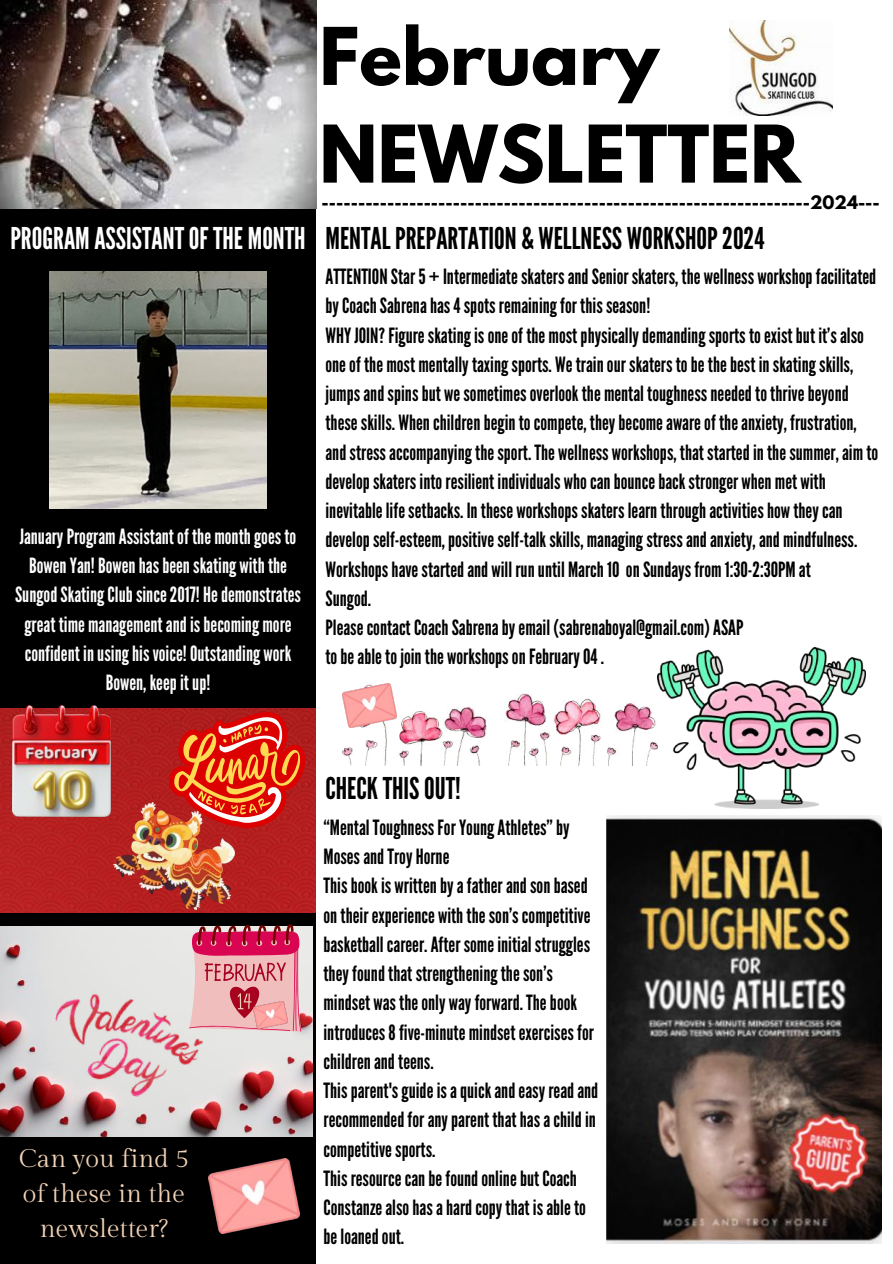
<style>
.page{position:relative;width:893px;height:1264px;background:#fff}
.page>*{position:absolute;margin:0;border:0;box-sizing:border-box;transform-origin:0 0}
.t1{font:700 70.35px/97.6px "League Spartan";color:#000}
.t2{font:30px "League Gothic";color:#000}
.t3{font:25.5px/34.8px "Gilda Display";color:#f1d2b6;text-align:center}
.t4{font:21px/29.2px "League Gothic";color:#000}
.t5{font:21px/29.2px "League Gothic";color:#fdfdfd;text-align:center}
.t6{font:700 16.5px "League Spartan";color:#000}
.s1{color:#fff}
</style>
<div class="page">
<div style="left:0;top:0;width:316px;height:1263px;background:#000"></div>
<img style="left:0;top:0;width:316px;height:208px">
<img style="left:729px;top:20px;width:103px;height:95px">
<img style="left:0;top:708px;width:315px;height:204px">
<img style="left:114px;top:802px;width:120px;height:107px">
<img style="left:13px;top:705px;width:98px;height:111px">
<svg style="left:169px;top:712px;width:136px;height:116px;background:#d8452b"></svg>
<img style="left:0;top:926px;width:313px;height:210px">
<img style="left:42px;top:983px;width:166px;height:125px">
<svg style="left:189px;top:924px;width:112px;height:107px;background:#d97e90"></svg>
<img style="left:49px;top:271px;width:217px;height:238px">
<img style="left:606px;top:815px;width:275px;height:428px">
<img style="left:657px;top:647px;width:208px;height:161px">
<img style="left:342px;top:693px;width:315px;height:72px">
<img style="left:208px;top:1158px;width:91px;height:74px">
<img style="left:342px;top:683px;width:54px;height:44px">
<img style="left:254px;top:1001px;width:33px;height:27px">
<h1 class="t1" style="left:319px;top:17px;width:482px">February<br>NEWSLETTER</h1>
<p class="t6" style="left:321px;top:194px;width:559px">-------------------------------------------------------------------2024---</p>
<h2 class="t2" style="left:10px;top:220px;width:755px"><span class="s1">PROGRAM ASSISTANTOFTHE MONTH</span> MENTALPREPARTATION &amp; WELLNESS WORKSHOP2024</h2>
<p class="t5" style="left:15px;top:522px;width:287px">JanuaryProgram Assistantof the monthgoesto BowenYan!Bowenhasbeenskating withthe SungodSkatingClubsince2017!Hedemonstrates great time managementandisbecoming more confident inusinghisvoice!Outstanding work Bowen,keepitup!</p>
<p class="t4" style="left:325px;top:262px;width:554px">ATTENTIONStar5 + IntermediateskatersandSeniorskaters, the wellness workshopfacilitated byCoachSabrenahas4spotsremainingfor thisseason!<br>WHYJOIN?Figureskatingisoneof the mostphysicallydemandingsportstoexistbut it’salso oneof the most mentallytaxingsports. Wetrainourskaterstobethebest inskatingskills, jumpsandspinsbut wesometimesoverlookthe mental toughnessneededtothrivebeyond theseskills. Whenchildrenbegintocompete, theybecomeawareof theanxiety, frustration, andstressaccompanyingthesport.The wellness workshops, thatstartedinthesummer,aim to developskatersintoresilient individuals whocanbouncebackstronger when met with inevitablelifesetbacks. Inthese workshopsskaterslearnthroughactivitieshow theycan developself-esteem,positiveself-talkskills, managingstressandanxiety,and mindfulness.<br>Workshopshavestartedand will rununtil March10 onSundaysfrom 1:30-2:30PM at<br>Sungod.<br>PleasecontactCoachSabrenabyemail (sabrenaboyal@gmail.com)ASAP<br>tobeabletojointhe workshopsonFebruary04.</p>
<p class="t3" style="left:19px;top:1141px;width:172px">Can you find 5 of these in the newsletter?</p>
<h2 class="t2" style="left:325px;top:771px;width:137px">CHECKTHISOUT!</h2>
<p class="t4" style="left:323px;top:813px;width:276px">“MentalToughnessForYoungAthletes”by MosesandTroyHorne<br>Thisbookis writtenbyafatherandsonbased ontheirexperience withtheson’scompetitive basketballcareer.Aftersomeinitialstruggles theyfoundthatstrengtheningtheson’s mindset wastheonly wayforward.Thebook introduces8five-minute mindsetexercisesfor childrenandteens.<br>Thisparent'sguideisaquickandeasyreadand recommendedforanyparent thathasachildin competitivesports.<br>ThisresourcecanbefoundonlinebutCoach Constanzealsohasahardcopythat isableto beloanedout.</p>
</div>
